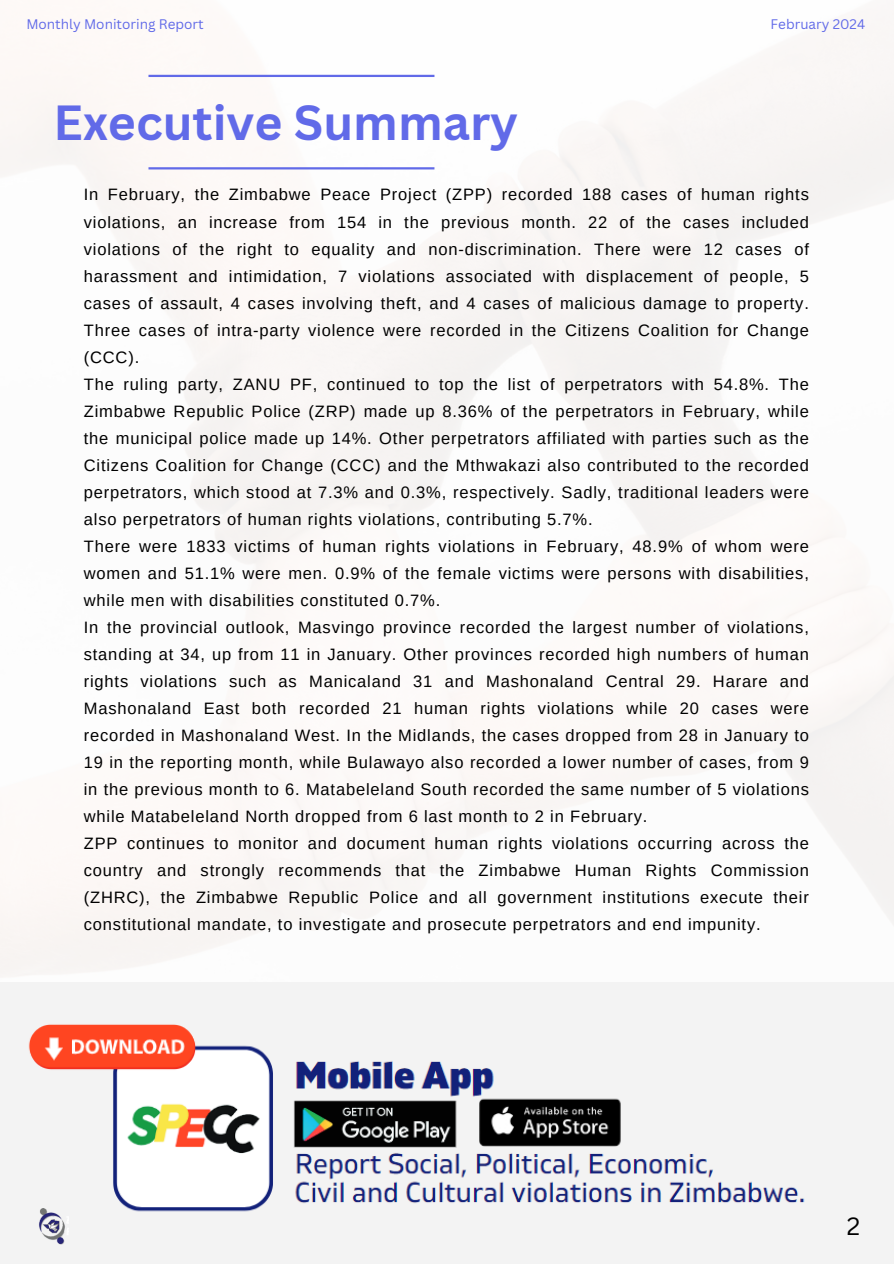
<style>
.page{position:relative;width:894px;height:1264px;background:#fff}
.page>*{position:absolute;margin:0;border:0;box-sizing:border-box;transform-origin:0 0}
.t1{font:700 48px "Canva Sans";color:#616ae8}
.t2{font:24.3px "Canva Sans";color:#000}
.t3{font:16.5px/27px "Arimo";letter-spacing:.05em;color:#000}
.t4{font:13.5px "Canva Sans";color:#616ae8}
</style>
<div class="page">
<hr style="left:148px;top:75px;width:286px;height:2px;background:#616ae8">
<hr style="left:148px;top:167px;width:286px;height:2px;background:#616ae8">
<img style="left:0;top:982px;width:893px;height:281px">
<img style="left:39px;top:1208px;width:29px;height:36px">
<p class="t4" style="left:26px;top:15px;width:179px">Monthly Monitoring Report</p>
<p class="t4" style="left:770px;top:15px;width:96px">February 2024</p>
<h1 class="t1" style="left:53px;top:88px;width:466px">Executive Summary</h1>
<p class="t3" style="left:84px;top:181px;width:726px">In February, the Zimbabwe Peace Project (ZPP) recorded 188 cases of human rights violations, an increase from 154 in the previous month. 22 of the cases included violations of the right to equality and non-discrimination. There were 12 cases of harassment and intimidation, 7 violations associated with displacement of people, 5 cases of assault, 4 cases involving theft, and 4 cases of malicious damage to property.<br>Three cases of intra-party violence were recorded in the Citizens Coalition for Change (CCC).<br>The ruling party, ZANU PF, continued to top the list of perpetrators with 54.8%. The Zimbabwe Republic Police (ZRP) made up 8.36% of the perpetrators in February, while the municipal police made up 14%. Other perpetrators affiliated with parties such as the Citizens Coalition for Change (CCC) and the Mthwakazi also contributed to the recorded perpetrators, which stood at 7.3% and 0.3%, respectively. Sadly, traditional leaders were also perpetrators of human rights violations, contributing 5.7%.<br>There were 1833 victims of human rights violations in February, 48.9% of whom were women and 51.1% were men. 0.9% of the female victims were persons with disabilities, while men with disabilities constituted 0.7%.<br>In the provincial outlook, Masvingo province recorded the largest number of violations, standing at 34, up from 11 in January. Other provinces recorded high numbers of human rights violations such as Manicaland 31 and Mashonaland Central 29. Harare and Mashonaland East both recorded 21 human rights violations while 20 cases were recorded in Mashonaland West. In the Midlands, the cases dropped from 28 in January to 19 in the reporting month, while Bulawayo also recorded a lower number of cases, from 9 in the previous month to 6. Matabeleland South recorded the same number of 5 violations while Matabeleland North dropped from 6 last month to 2 in February.<br>ZPP continues to monitor and document human rights violations occurring across the country and strongly recommends that the Zimbabwe Human Rights Commission (ZHRC), the Zimbabwe Republic Police and all government institutions execute their constitutional mandate, to investigate and prosecute perpetrators and end impunity.</p>
<h2 class="t2" style="left:846px;top:1208px;width:15px">2</h2>
</div>
